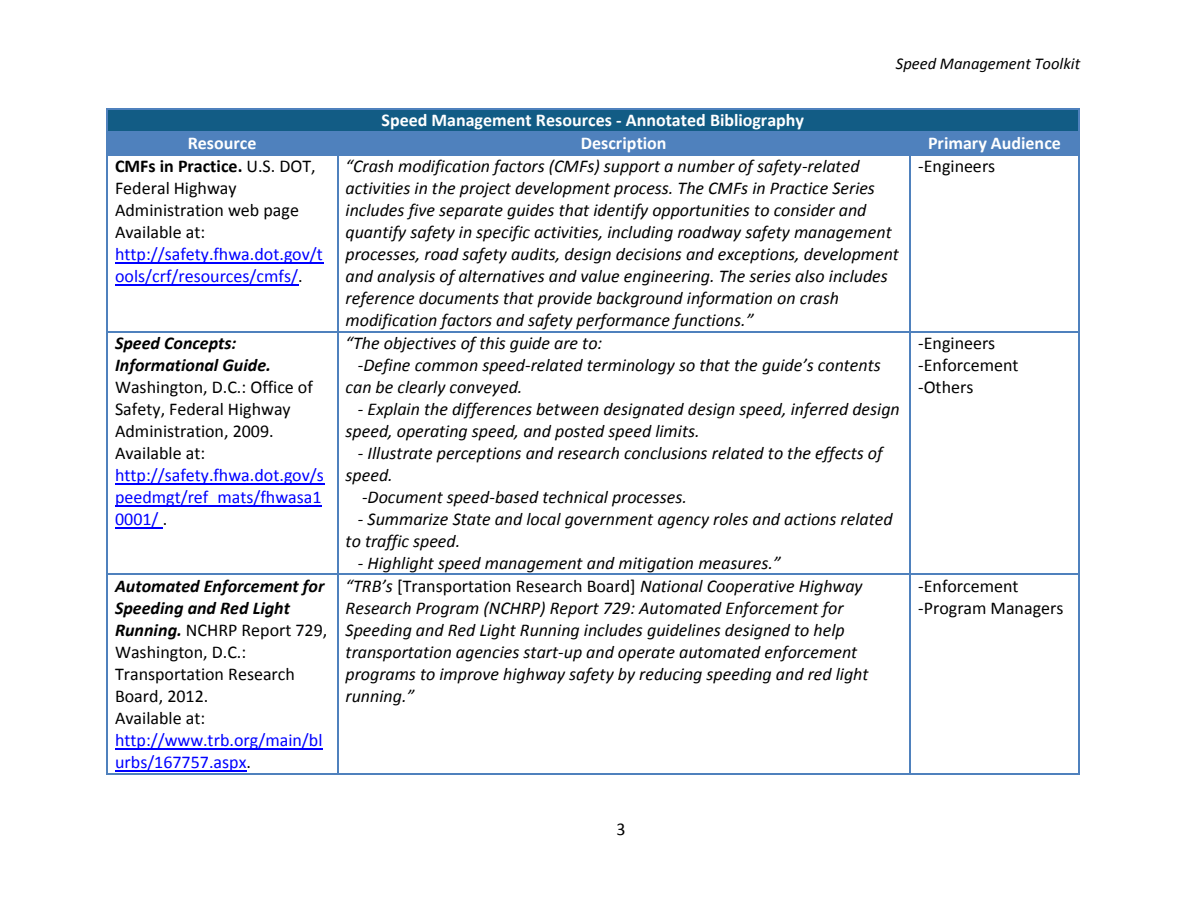
<style>
.page{position:relative;width:1188px;height:918px;background:#fff}
.page>*{position:absolute;margin:0;border:0;box-sizing:border-box;transform-origin:0 0}
.t1{font:italic 18px/21.9px "Calibri";color:#000}
.t2{font:18px/21.9px "Calibri";color:#000}
.t3{font:18px/21.9px "Calibri";color:#00f}
.t4{font:700 18px "Calibri";color:#fff}
.t5{font:italic 16.5px "Calibri";color:#000}
.s1{font-weight:700}
.s2{color:#000}
.s3{font-weight:700;font-style:italic}
.s4{font-style:normal}
</style>
<div class="page">
<div style="left:115px;top:109px;width:956px;height:22px;background:#125c85"></div>
<hr style="left:107px;top:108px;width:972px;height:1px;background:#4f81bd">
<div style="left:107px;top:132px;width:230px;height:22px;background:#4f81bd"></div>
<div style="left:338px;top:132px;width:571px;height:22px;background:#4f81bd"></div>
<div style="left:911px;top:132px;width:168px;height:22px;background:#4f81bd"></div>
<hr style="left:107px;top:131px;width:230px;height:1px;background:#4f81bd">
<hr style="left:338px;top:131px;width:571px;height:1px;background:#4f81bd">
<hr style="left:911px;top:131px;width:168px;height:1px;background:#4f81bd">
<hr style="left:909px;top:132px;width:2px;height:22px;background:#4f81bd">
<hr style="left:115px;top:262px;width:208px;height:2px;background:#00f">
<hr style="left:115px;top:284px;width:183px;height:2px;background:#00f">
<svg style="left:106px;top:108px;width:1px;height:47px"></svg>
<hr style="left:107px;top:154px;width:230px;height:1px;background:#4f81bd">
<svg style="left:337px;top:131px;width:1px;height:24px"></svg>
<hr style="left:338px;top:154px;width:571px;height:1px;background:#4f81bd">
<hr style="left:911px;top:154px;width:168px;height:1px;background:#4f81bd">
<svg style="left:1079px;top:108px;width:1px;height:47px"></svg>
<hr style="left:106px;top:155px;width:1px;height:176px;background:#4f81bd">
<hr style="left:337px;top:155px;width:1px;height:176px;background:#4f81bd">
<hr style="left:909px;top:155px;width:2px;height:176px;background:#4f81bd">
<hr style="left:1079px;top:155px;width:1px;height:176px;background:#4f81bd">
<hr style="left:115px;top:483px;width:209px;height:1px;background:#00f">
<hr style="left:115px;top:505px;width:207px;height:1px;background:#00f">
<hr style="left:115px;top:527px;width:48px;height:1px;background:#00f">
<hr style="left:107px;top:331px;width:230px;height:1px;background:#4f81bd">
<hr style="left:338px;top:331px;width:571px;height:1px;background:#4f81bd">
<hr style="left:911px;top:331px;width:168px;height:1px;background:#4f81bd">
<hr style="left:106px;top:332px;width:1px;height:242px;background:#4f81bd">
<hr style="left:337px;top:332px;width:1px;height:242px;background:#4f81bd">
<hr style="left:909px;top:332px;width:2px;height:242px;background:#4f81bd">
<hr style="left:1079px;top:332px;width:1px;height:242px;background:#4f81bd">
<hr style="left:115px;top:748px;width:208px;height:1px;background:#00f">
<hr style="left:115px;top:770px;width:132px;height:1px;background:#00f">
<hr style="left:107px;top:574px;width:230px;height:1px;background:#4f81bd">
<hr style="left:338px;top:574px;width:571px;height:1px;background:#4f81bd">
<hr style="left:911px;top:574px;width:168px;height:1px;background:#4f81bd">
<hr style="left:106px;top:575px;width:1px;height:198px;background:#4f81bd">
<hr style="left:107px;top:773px;width:230px;height:1px;background:#4f81bd">
<hr style="left:337px;top:575px;width:1px;height:198px;background:#4f81bd">
<hr style="left:338px;top:773px;width:571px;height:1px;background:#4f81bd">
<hr style="left:909px;top:575px;width:2px;height:198px;background:#4f81bd">
<hr style="left:911px;top:773px;width:168px;height:1px;background:#4f81bd">
<hr style="left:1079px;top:575px;width:1px;height:198px;background:#4f81bd">
<p class="t4" style="left:382px;top:113px;width:424px">Speed Management Resources - Annotated Bibliography</p>
<p class="t5" style="left:896px;top:57px;width:186px">Speed Management Toolkit</p>
<p class="t4" style="left:188px;top:136px;width:70px">Resource</p>
<p class="t4" style="left:581px;top:136px;width:87px">Description</p>
<p class="t4" style="left:928px;top:136px;width:134px">Primary Audience</p>
<p class="t2" style="left:115px;top:157px;width:202px"><span class="s1">CMFs in Practice.</span> U.S. DOT,<br>Federal Highway<br>Administration web page</p>
<p class="t3" style="left:115px;top:223px;width:209px"><span class="s2">Available at: </span>http://safety.fhwa.dot.gov/t ools/crf/resources/cmfs/<span class="s2">.</span></p>
<p class="t1" style="left:346px;top:157px;width:555px">“Crash modification factors (CMFs) support a number of safety-related activities in the project development process. The CMFs in Practice Series includes five separate guides that identify opportunities to consider and quantify safety in specific activities, including roadway safety management processes, road safety audits, design decisions and exceptions, development and analysis of alternatives and value engineering. The series also includes reference documents that provide background information on crash modification factors and safety performance functions.”</p>
<p class="t2" style="left:918px;top:157px;width:79px">-Engineers</p>
<p class="t2" style="left:115px;top:334px;width:199px"><span class="s3">Speed Concepts:<br>Informational Guide.<br></span>Washington, D.C.: Office of<br>Safety, Federal Highway<br>Administration, 2009.</p>
<p class="t3" style="left:115px;top:444px;width:210px"><span class="s2">Available at: </span>http://safety.fhwa.dot.gov/s peedmgt/ref_mats/fhwasa1<br>0001/ <span class="s2">.</span></p>
<p class="t2" style="left:115px;top:577px;width:214px"><span class="s3">Automated Enforcement for<br>Speeding and Red Light<br>Running.</span> NCHRP Report 729,<br>Washington, D.C.:<br>Transportation Research<br>Board, 2012.</p>
<p class="t3" style="left:115px;top:709px;width:209px"><span class="s2">Available at: </span>http://www.trb.org/main/bl urbs/167757.aspx<span class="s2">.</span></p>
<p class="t1" style="left:346px;top:334px;width:258px">“The objectives of this guide are to:</p>
<p class="t1" style="left:358px;top:356px;width:525px">-Define common speed-related terminology so that the guide’s contents</p>
<p class="t1" style="left:346px;top:378px;width:178px">can be clearly conveyed.</p>
<p class="t1" style="left:346px;top:400px;width:556px;text-indent:12px">- Explain the differences between designated design speed, inferred design speed, operating speed, and posted speed limits.</p>
<p class="t1" style="left:358px;top:444px;width:526px">- Illustrate perceptions and research conclusions related to the effects of</p>
<p class="t1" style="left:346px;top:466px;width:49px">speed.</p>
<p class="t1" style="left:362px;top:488px;width:326px">-Document speed-based technical processes.</p>
<p class="t1" style="left:346px;top:510px;width:549px;text-indent:12px">- Summarize State and local government agency roles and actions related to traffic speed.</p>
<p class="t1" style="left:358px;top:554px;width:424px">- Highlight speed management and mitigation measures.”</p>
<p class="t2" style="left:918px;top:334px;width:79px">-Engineers</p>
<p class="t2" style="left:918px;top:356px;width:102px">-Enforcement</p>
<p class="t2" style="left:918px;top:378px;width:57px">-Others</p>
<p class="t1" style="left:346px;top:577px;width:524px">“TRB’s <span class="s4">[Transportation Research Board]</span> National Cooperative Highway Research Program (NCHRP) Report 729: Automated Enforcement for Speeding and Red Light Running includes guidelines designed to help transportation agencies start-up and operate automated enforcement programs to improve highway safety by reducing speeding and red light running.”</p>
<p class="t2" style="left:918px;top:577px;width:102px">-Enforcement</p>
<p class="t2" style="left:918px;top:599px;width:147px">-Program Managers</p>
<p class="t2" style="left:616px;top:820px;width:11px">3</p>
</div>
